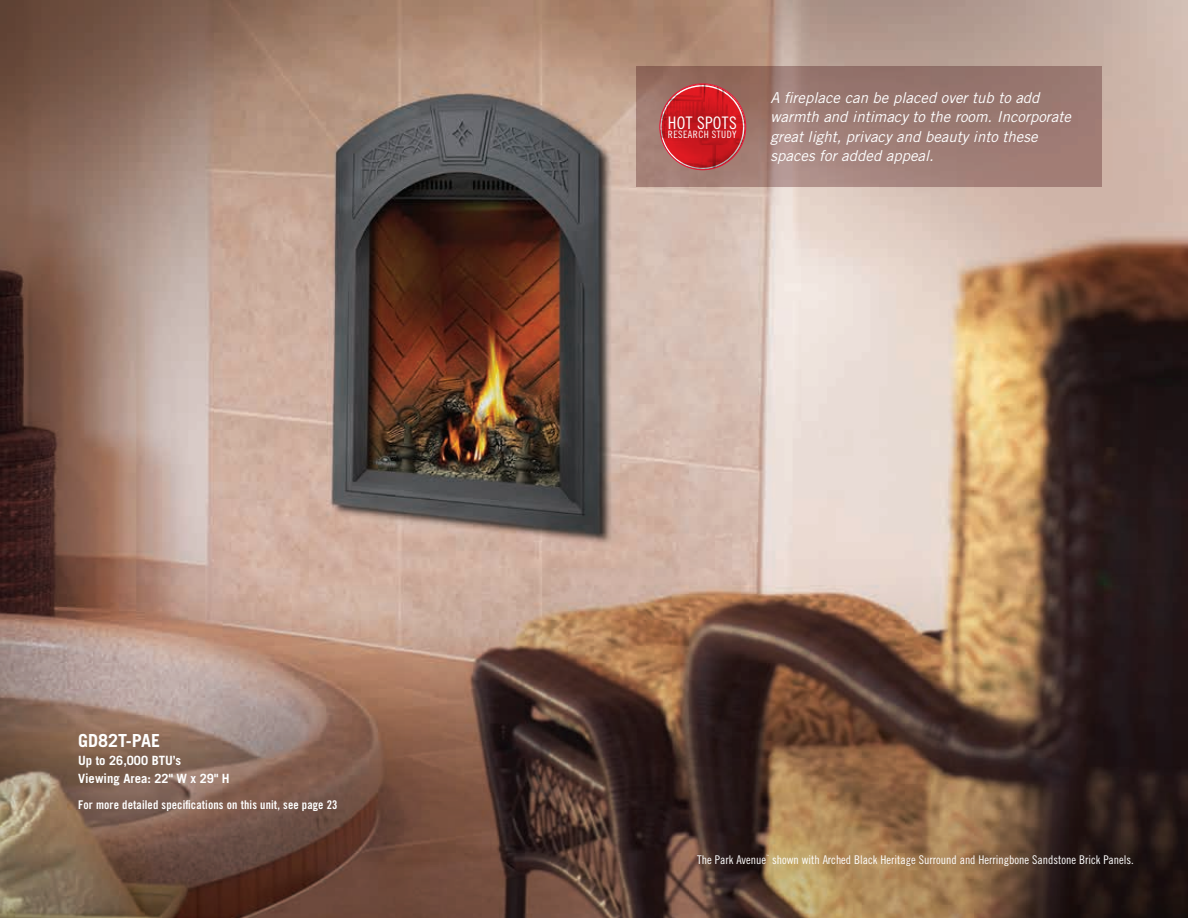
<style>
.page{position:relative;width:1188px;height:918px;background:#fff}
.page>*{position:absolute;margin:0;border:0;box-sizing:border-box;transform-origin:0 0}
.t1{font:700 18px "Trade Gothic LT Std";color:#fff}
.t2{font:17.25px "Trade Gothic LT Std Cn 18";letter-spacing:.02em;color:#fff}
.t3{font:italic 15px/19.5px "Trade Gothic LT Std";color:#fff}
.t4{font:700 12.75px/18px "Trade Gothic LT Std";color:#fff}
.t5{font:12px "Trade Gothic LT Std Cn 18";color:#fff}
.t6{font:12px "Trade Gothic LT Std Bd Cn 20";letter-spacing:.01em;color:#fff}
.t7{font:10.2px "Trade Gothic LT Std Cn 18";letter-spacing:.04em;color:#fff}
.t8{font:3px "Trade Gothic LT Std Cn 18";color:#fff}
</style>
<div class="page">
<img style="left:0;top:0;width:1188px;height:552px">
<svg style="left:0;top:552px;width:1188px;height:366px;background:#7b5e4e"></svg>
<svg style="left:636px;top:67px;width:466px;height:120px;background:#9e7b73"></svg>
<img style="left:660px;top:84px;width:86px;height:86px;border-radius:43px">
<svg style="left:662px;top:87px;width:81px;height:81px;background:#c8181f"></svg>
<svg style="left:960px;top:349px;width:7px;height:7px"></svg>
<p class="t1" style="left:78px;top:730px;width:84px">GD82T-PAE</p>
<p class="t4" style="left:78px;top:752px;width:153px">Up to 26,000 BTU’s<br>Viewing Area: 22" W x 29" H</p>
<p class="t6" style="left:78px;top:797px;width:261px">For more detailed specifications on this unit, see page 23</p>
<p class="t2" style="left:668px;top:113px;width:70px">HOT SPOTS</p>
<p class="t7" style="left:668px;top:128px;width:70px">RESEARCH STUDY</p>
<p class="t3" style="left:771px;top:88px;width:302px">A fireplace can be placed over tub to add warmth and intimacy to the room. Incorporate great light, privacy and beauty into these spaces for added appeal.</p>
<p class="t5" style="left:697px;top:853px;width:70px">The Park Avenue</p>
<p class="t8" style="left:766px;top:854px;width:4px">™</p>
<p class="t5" style="left:772px;top:853px;width:363px">shown with Arched Black Heritage Surround and Herringbone Sandstone Brick Panels.</p>
</div>
